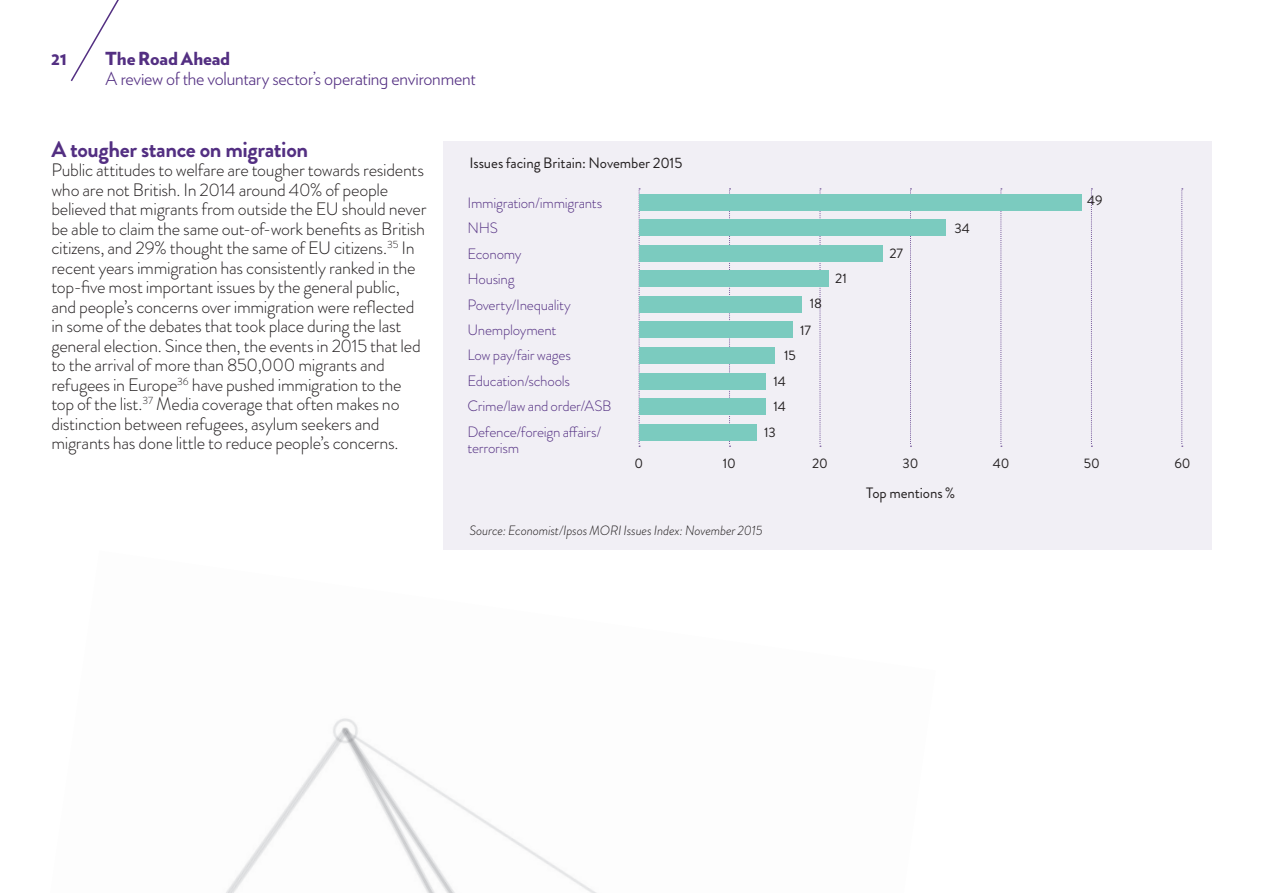
<style>
.page{position:relative;width:1263px;height:893px;background:#fff}
.page>*{position:absolute;margin:0;border:0;box-sizing:border-box;transform-origin:0 0}
.Sub-heading{font:700 22.5px "Brandon Grotesque";letter-spacing:-.015em;color:#532f82}
.body{font:300 18px/19.5px "Brandon Grotesque";letter-spacing:-.015em;color:#231f20}
.t1{font:300 18px "Verlag";letter-spacing:-.01em;color:#532f82}
.t2{font:900 18px "Verlag";letter-spacing:-.005em;color:#532f82}
.chart_sub_heads{font:300 15px/16.5px "Brandon Grotesque";letter-spacing:-.015em;color:#532f82}
.body-2{font:15px "Brandon Grotesque";letter-spacing:-.005em;color:#231f20}
.body-3{font:13.8px "Brandon Grotesque";letter-spacing:-.005em;color:#231f20}
.body-4{font:italic 300 13.5px "Brandon Grotesque";letter-spacing:-.01em;color:#231f20}
</style>
<div class="page">
<svg style="left:70px;top:0;width:49px;height:81px"></svg>
<img style="left:226px;top:718px;width:371px;height:175px">
<div style="left:444px;top:141px;width:768px;height:409px;background:#f1eff5"></div>
<svg style="left:639px;top:189px;width:1px;height:258px"></svg>
<svg style="left:729px;top:189px;width:1px;height:258px"></svg>
<svg style="left:820px;top:189px;width:1px;height:258px"></svg>
<svg style="left:910px;top:189px;width:1px;height:258px"></svg>
<svg style="left:1001px;top:189px;width:1px;height:258px"></svg>
<svg style="left:1091px;top:189px;width:1px;height:258px"></svg>
<svg style="left:1181px;top:189px;width:2px;height:258px"></svg>
<div style="left:639px;top:194px;width:443px;height:17px;background:#7bcbbf"></div>
<div style="left:639px;top:424px;width:117px;height:16px;background:#7bcbbf"></div>
<div style="left:639px;top:398px;width:126px;height:17px;background:#7bcbbf"></div>
<div style="left:639px;top:373px;width:126px;height:16px;background:#7bcbbf"></div>
<div style="left:639px;top:347px;width:136px;height:17px;background:#7bcbbf"></div>
<div style="left:639px;top:322px;width:154px;height:16px;background:#7bcbbf"></div>
<div style="left:639px;top:296px;width:163px;height:17px;background:#7bcbbf"></div>
<div style="left:639px;top:271px;width:190px;height:16px;background:#7bcbbf"></div>
<div style="left:639px;top:245px;width:244px;height:17px;background:#7bcbbf"></div>
<div style="left:639px;top:220px;width:307px;height:16px;background:#7bcbbf"></div>
<p class="t2" style="left:51px;top:44px;width:18px">21</p>
<p class="t2" style="left:105px;top:44px;width:126px">The Road Ahead</p>
<p class="t1" style="left:105px;top:65px;width:372px">A review of the voluntary sector’s operating environment</p>
<p class="Sub-heading" style="left:51px;top:133px;width:258px">A tougher stance on migration</p>
<p class="body" style="left:51px;top:160px;width:377px">Public attitudes to welfare are tougher towards residents who are not British. In 2014 around 40% of people believed that migrants from outside the EU should never be able to claim the same out-of-work benefits as British citizens, and 29% thought the same of EU citizens.<sup>35</sup> In recent years immigration has consistently ranked in the top-five most important issues by the general public, and people’s concerns over immigration were reflected in some of the debates that took place during the last general election. Since then, the events in 2015 that led to the arrival of more than 850,000 migrants and refugees in Europe<sup>36</sup> have pushed immigration to the top of the list.<sup>37</sup> Media coverage that often makes no distinction between refugees, asylum seekers and migrants has done little to reduce people’s concerns.</p>
<p class="body-2" style="left:469px;top:153px;width:214px">Issues facing Britain: November 2015</p>
<p class="chart_sub_heads" style="left:467px;top:194px;width:136px">Immigration/immigrants</p>
<p class="chart_sub_heads" style="left:467px;top:220px;width:32px">NHS</p>
<p class="chart_sub_heads" style="left:467px;top:245px;width:56px">Economy</p>
<p class="chart_sub_heads" style="left:467px;top:271px;width:49px">Housing</p>
<p class="chart_sub_heads" style="left:467px;top:296px;width:105px">Poverty/Inequality</p>
<p class="chart_sub_heads" style="left:467px;top:322px;width:90px">Unemployment</p>
<p class="chart_sub_heads" style="left:467px;top:347px;width:105px">Low pay/fair wages</p>
<p class="chart_sub_heads" style="left:467px;top:372px;width:104px">Education/schools</p>
<p class="chart_sub_heads" style="left:467px;top:398px;width:145px">Crime/law and order/ASB</p>
<p class="chart_sub_heads" style="left:467px;top:423px;width:135px">Defence/foreign affairs/ terrorism</p>
<p class="body-3" style="left:810px;top:294px;width:14px">18</p>
<p class="body-3" style="left:800px;top:320px;width:12px">17</p>
<p class="body-3" style="left:784px;top:346px;width:13px">15</p>
<p class="body-3" style="left:773px;top:371px;width:14px">14</p>
<p class="body-3" style="left:773px;top:397px;width:14px">14</p>
<p class="body-3" style="left:764px;top:422px;width:13px">13</p>
<p class="body-3" style="left:835px;top:268px;width:13px">21</p>
<p class="body-3" style="left:889px;top:244px;width:15px">27</p>
<p class="body-3" style="left:954px;top:218px;width:17px">34</p>
<p class="body-3" style="left:1087px;top:191px;width:17px">49</p>
<p class="body-3" style="left:634px;top:453px;width:10px">0</p>
<p class="body-3" style="left:723px;top:453px;width:15px">10</p>
<p class="body-3" style="left:812px;top:453px;width:17px">20</p>
<p class="body-3" style="left:903px;top:453px;width:17px">30</p>
<p class="body-3" style="left:993px;top:453px;width:18px">40</p>
<p class="body-3" style="left:1084px;top:453px;width:17px">50</p>
<p class="body-3" style="left:1174px;top:453px;width:18px">60</p>
<p class="body-4" style="left:469px;top:522px;width:295px">Source: Economist/Ipsos MORI Issues Index: November 2015</p>
<p class="body-2" style="left:866px;top:482px;width:91px">Top mentions %</p>
</div>
